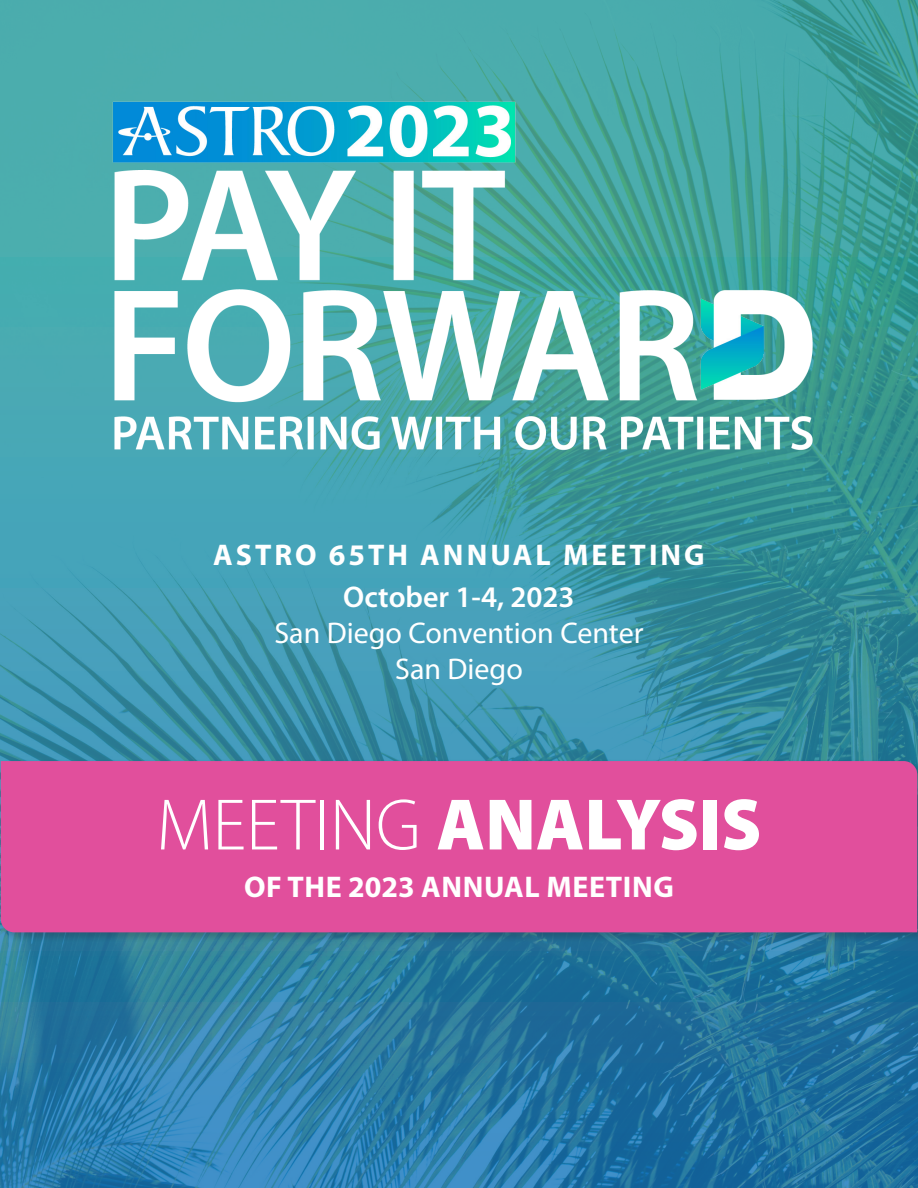
<style>
.page{position:relative;width:918px;height:1188px;background:#fff}
.page>*{position:absolute;margin:0;border:0;box-sizing:border-box;transform-origin:0 0}
.t1{font:900 73.5px "Myriad Pro";color:#fff}
.t2{font:30px "Myriad Pro";color:#fff}
.t3{font:700 30px "Myriad Pro";letter-spacing:.1em;color:#fff}
.t4{font:700 30px "Myriad Pro";letter-spacing:.02em;color:#fff}
.t5{font:600 30px "Myriad Pro";color:#fff}
.s1{font-weight:300}
</style>
<div class="page">
<img style="left:0;top:0;width:918px;height:1188px">
<div style="left:0;top:759px;width:918px;height:183px;background:#231f20;opacity:.25"></div>
<div style="left:1px;top:761px;width:916px;height:171px;background:#e14f9c"></div>
<img style="left:81px;top:76px;width:756px;height:398px">
<p class="t3" style="left:213px;top:535px;width:493px">ASTRO 65TH ANNUAL MEETING</p>
<p class="t5" style="left:343px;top:578px;width:233px">October 1-4, 2023</p>
<p class="t2" style="left:274px;top:614px;width:371px">San Diego Convention Center</p>
<p class="t2" style="left:395px;top:650px;width:129px">San Diego</p>
<p class="t1" style="left:156px;top:776px;width:607px"><span class="s1">MEETING</span> ANALYSIS</p>
<p class="t4" style="left:244px;top:868px;width:431px">OF THE 2023 ANNUAL MEETING</p>
</div>
